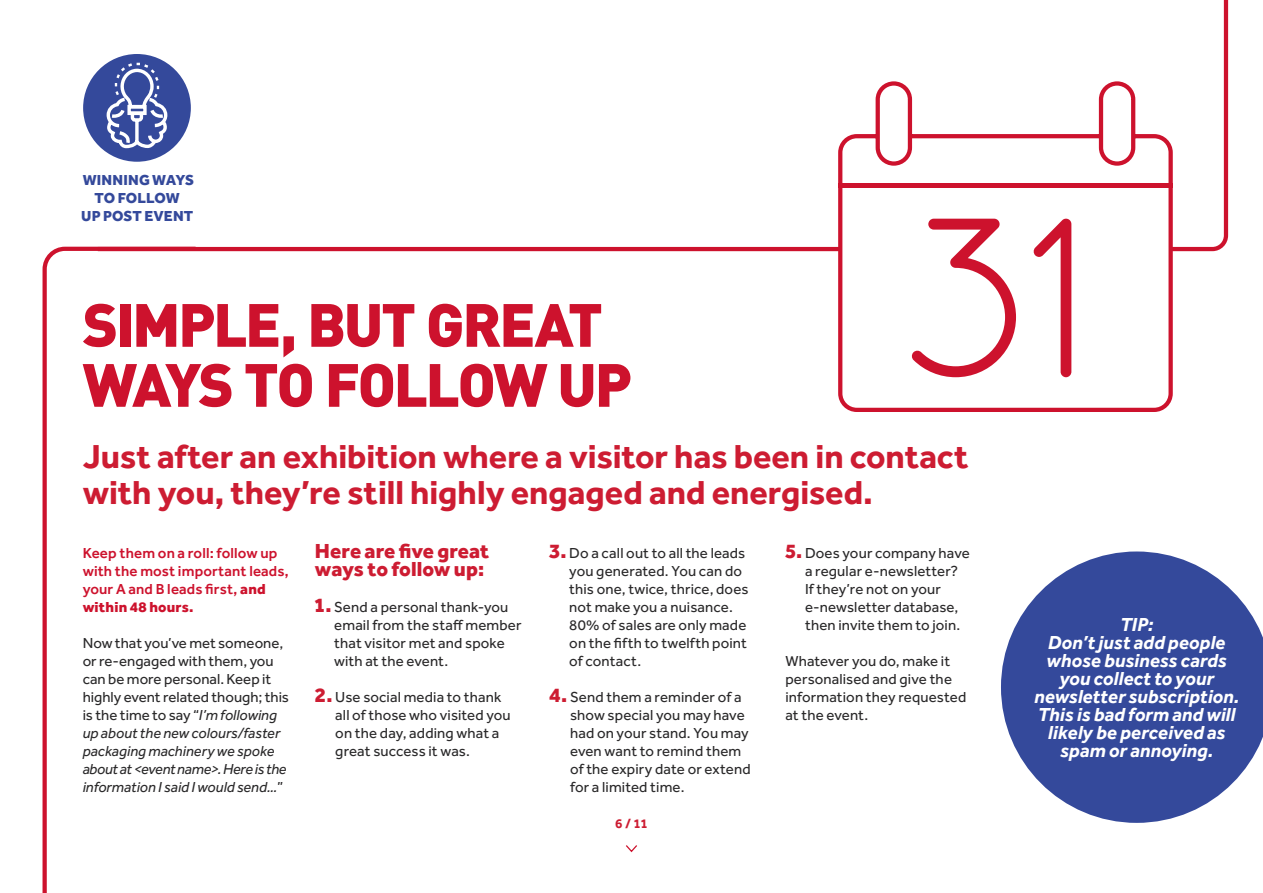
<style>
.page{position:relative;width:1263px;height:893px;background:#fff}
.page>*{position:absolute;margin:0;border:0;box-sizing:border-box;transform-origin:0 0}
.t1{font:900 60px/60px "DIN";letter-spacing:-.045em;color:#cd122d}
.t2{font:700 34.35px/36px "Effra";color:#cd1c32}
.t3{font:800 21px/18px "Effra";color:#cd1c32}
.t4{font:italic 700 19.5px/18px "Effra";color:#fff;text-align:center}
.t5{font:15px/18px "Effra";letter-spacing:.01em;color:#292829}
.t6{font:italic 15px/18px "Effra";color:#292829}
.t7{font:500 15px/18px "Effra";letter-spacing:.01em;color:#cd122d}
.t8{font:800 15px/18px "Effra";letter-spacing:.005em;color:#34499b;text-align:center}
.t9{font:700 13.5px "Effra";color:#cd1c32}
.s1{font-weight:800}
.s2{font-style:normal}
.s3{font-weight:800;font-size:21px;color:#cd1c32}
</style>
<div class="page">
<svg style="left:626px;top:845px;width:11px;height:8px"></svg>
<div style="left:83px;top:54px;width:108px;height:108px;background:#34499b;border-radius:50%"></div>
<svg style="left:94px;top:0;width:1135px;height:252px"></svg>
<svg style="left:836px;top:79px;width:339px;height:333px"></svg>
<svg style="left:911px;top:219px;width:105px;height:158px"></svg>
<svg style="left:1033px;top:219px;width:38px;height:158px"></svg>
<svg style="left:42px;top:245px;width:158px;height:648px"></svg>
<svg style="left:1001px;top:551px;width:262px;height:272px;fill:#34499b"></svg>
<p class="t8" style="left:81px;top:170px;width:114px">WINNING WAYS<br>TO FOLLOW<br>UP POST EVENT</p>
<h1 class="t1" style="left:83px;top:292px;width:551px">SIMPLE, BUT GREAT<br>WAYS TO FOLLOW UP</h1>
<h2 class="t2" style="left:83px;top:438px;width:887px">Just after an exhibition where a visitor has been in contact with you, they’re still highly engaged and energised.</h2>
<p class="t7" style="left:83px;top:544px;width:208px">Keep them on a roll: follow up with the most important leads, your A and B leads first, <span class="s1">and within 48 hours.</span></p>
<p class="t6" style="left:83px;top:634px;width:208px"><span class="s2">Now that you’ve met someone, or re-engaged with them, you can be more personal. Keep it highly event related though; this is the time to say “</span>I’m following up about the new colours/faster packaging machinery we spoke about at &lt;event name&gt;. Here is the information I said I would send…<span class="s2">”</span></p>
<h3 class="t3" style="left:315px;top:541px;width:176px">Here are five great ways to follow up:</h3>
<p class="t5" style="left:334px;top:598px;width:189px;text-indent:-19px"><span class="s3">1.</span> Send a personal thank-you email from the staff member that visitor met and spoke with at the event.</p>
<p class="t5" style="left:335px;top:688px;width:177px;text-indent:-20px"><span class="s3">2.</span> Use social media to thank all of those who visited you on the day, adding what a great success it was.</p>
<p class="t5" style="left:569px;top:544px;width:181px;text-indent:-20px"><span class="s3">3.</span> Do a call out to all the leads you generated. You can do this one, twice, thrice, does not make you a nuisance.<br>80% of sales are only made on the fifth to twelfth point of contact.</p>
<p class="t5" style="left:570px;top:688px;width:182px;text-indent:-21px"><span class="s3">4.</span> Send them a reminder of a show special you may have had on your stand. You may even want to remind them of the expiry date or extend for a limited time.</p>
<p class="t9" style="left:615px;top:815px;width:34px">6 / 11</p>
<p class="t5" style="left:805px;top:544px;width:166px;text-indent:-20px"><span class="s3">5.</span> Does your company have a regular e-newsletter?<br>If they’re not on your e-newsletter database, then invite them to join.</p>
<p class="t5" style="left:785px;top:652px;width:182px">Whatever you do, make it personalised and give the information they requested at the event.</p>
<h3 class="t4" style="left:1034px;top:615px;width:207px">TIP:<br>Don’t just add people whose business cards you collect to your newsletter subscription.<br>This is bad form and will likely be perceived as spam or annoying.</h3>
</div>
